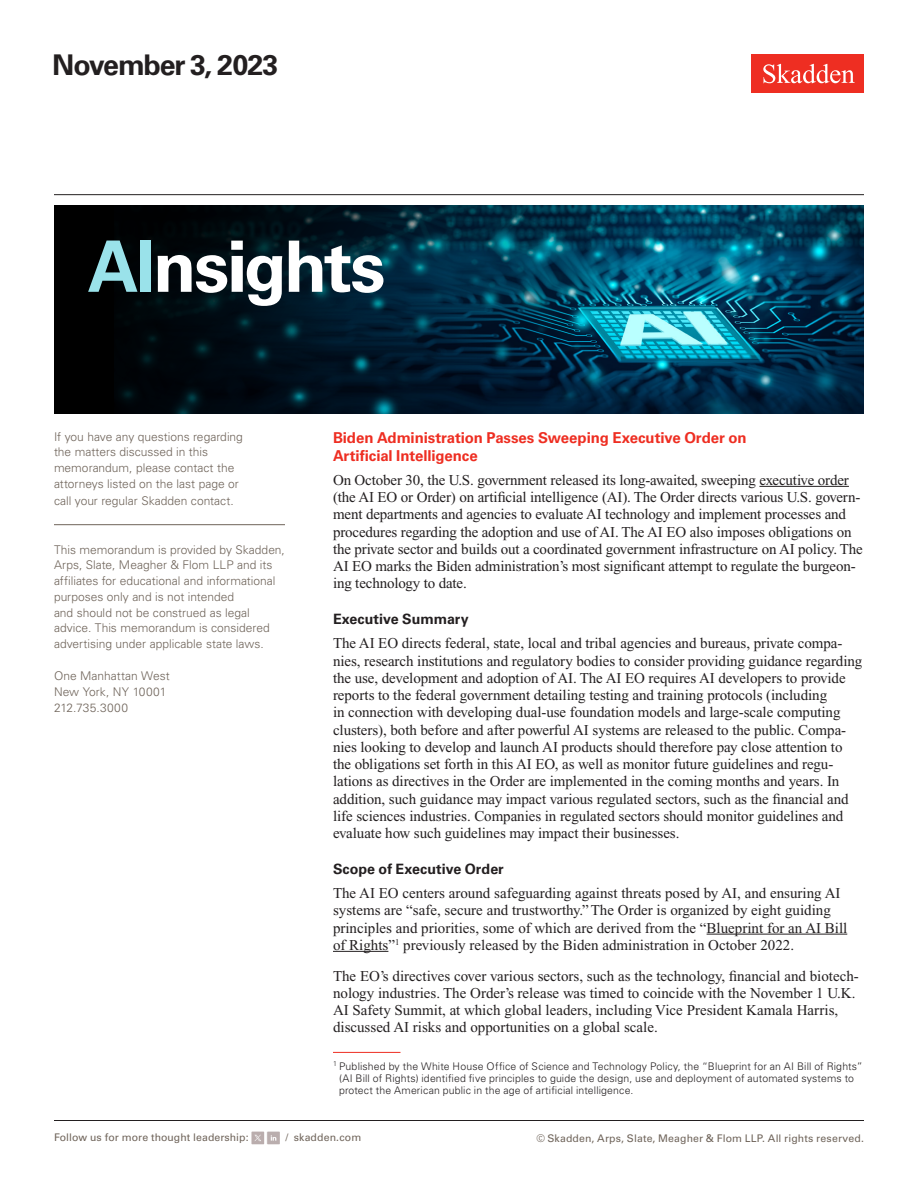
<style>
.page{position:relative;width:918px;height:1188px;background:#fff}
.page>*{position:absolute;margin:0;border:0;box-sizing:border-box;transform-origin:0 0}
.Title_date{font:700 28.5px "Univers LT Std";letter-spacing:-.035em;color:#231f20}
.Main_Body{font:15px/17.2px "Times New Roman PS Std";letter-spacing:-.005em;color:#231f20}
.First_Level_Heading{font:700 15px/18px "Univers LT Std";letter-spacing:-.005em;color:#ee2e22}
.Second_Level_Heading{font:700 14.25px "Univers LT Std";color:#231f20}
.Sidebar_body_rule_above{font:300 12px/15.8px "Univers LT Std";color:#6f645a}
.Sidebar_body_rule_below{font:300 12px/15.8px "Univers LT Std";color:#6f645a}
.Firm_Address{font:300 12px/15.8px "Univers LT Std";color:#6f645a}
.Footnote{font:300 10.5px/12px "Univers LT Std";letter-spacing:.015em;color:#231f20}
.t1{font:10.5px "Univers LT Std";letter-spacing:.01em;color:#6f645a}
</style>
<div class="page">
<hr style="left:54px;top:1120px;width:810px;height:1px;background:#231f20">
<hr style="left:54px;top:194px;width:810px;height:1px;background:#231f20">
<div style="left:251px;top:1132px;width:13px;height:12px;background:#baadad"></div>
<svg style="left:255px;top:1135px;width:6px;height:6px"></svg>
<div style="left:267px;top:1132px;width:13px;height:12px;background:#baaeae"></div>
<svg style="left:271px;top:1135px;width:5px;height:6px"></svg>
<div style="left:752px;top:54px;width:112px;height:39px;background:#ee2e22"></div>
<svg style="left:763px;top:64px;width:92px;height:19px"></svg>
<hr style="left:759px;top:486px;width:90px;height:1px;background:#231f20">
<hr style="left:707px;top:934px;width:140px;height:1px;background:#231f20">
<hr style="left:333px;top:951px;width:55px;height:1px;background:#231f20">
<hr style="left:333px;top:1052px;width:67px;height:1px;background:#ee2e22">
<img style="left:711px;top:206px;width:153px;height:208px">
<svg style="left:54px;top:206px;width:657px;height:208px"></svg>
<hr style="left:54px;top:524px;width:231px;height:1px;background:#6f645a">
<svg style="left:88px;top:241px;width:49px;height:51px"></svg>
<div style="left:140px;top:240px;width:11px;height:52px;background:#9ae2ea"></div>
<svg style="left:158px;top:241px;width:124px;height:65px"></svg>
<svg style="left:289px;top:241px;width:94px;height:52px"></svg>
<p class="Title_date" style="left:52px;top:48px;width:228px">November 3, 2023</p>
<p class="Sidebar_body_rule_below" style="left:54px;top:429px;width:190px">If you have any questions regarding the matters discussed in this memorandum, please contact the attorneys listed on the last page or</p>
<p class="Sidebar_body_rule_below" style="left:54px;top:493px;width:181px">call your regular Skadden contact.</p>
<p class="Sidebar_body_rule_above" style="left:54px;top:541px;width:232px">This memorandum is provided by Skadden, Arps, Slate, Meagher &amp; Flom LLP and its affiliates for educational and informational purposes only and is not intended<br>and should not be construed as legal advice. This memorandum is considered advertising under applicable state laws.</p>
<p class="Firm_Address" style="left:54px;top:668px;width:117px">One Manhattan West<br>New York, NY 10001<br>212.735.3000</p>
<h1 class="First_Level_Heading" style="left:333px;top:429px;width:415px">Biden Administration Passes Sweeping Executive Order on<br>Artificial Intelligence</h1>
<p class="Main_Body" style="left:333px;top:471px;width:531px">On October 30, the U.S. government released its long-awaited, sweeping executive order (the AI EO or Order) on artificial intelligence (AI). The Order directs various U.S. govern&shy;ment departments and agencies to evaluate AI technology and implement processes and procedures regarding the adoption and use of AI. The AI EO also imposes obligations on the private sector and builds out a coordinated government infrastructure on AI policy. The AI EO marks the Biden administration’s most significant attempt to regulate the burgeon&shy;ing technology to date.</p>
<h2 class="Second_Level_Heading" style="left:333px;top:611px;width:137px">Executive Summary</h2>
<p class="Main_Body" style="left:333px;top:635px;width:531px">The AI EO directs federal, state, local and tribal agencies and bureaus, private compa&shy;nies, research institutions and regulatory bodies to consider providing guidance regarding the use, development and adoption of AI. The AI EO requires AI developers to provide reports to the federal government detailing testing and training protocols (including<br>in connection with developing dual-use foundation models and large-scale computing clusters), both before and after powerful AI systems are released to the public. Compa&shy;nies looking to develop and launch AI products should therefore pay close attention to the obligations set forth in this AI EO, as well as monitor future guidelines and regu&shy;lations as directives in the Order are implemented in the coming months and years. In addition, such guidance may impact various regulated sectors, such as the financial and life sciences industries. Companies in regulated sectors should monitor guidelines and evaluate how such guidelines may impact their businesses.</p>
<h2 class="Second_Level_Heading" style="left:333px;top:861px;width:172px">Scope of Executive Order</h2>
<p class="Main_Body" style="left:333px;top:885px;width:516px">The AI EO centers around safeguarding against threats posed by AI, and ensuring AI systems are “safe, secure and trustworthy.” The Order is organized by eight guiding principles and priorities, some of which are derived from the “Blueprint for an AI Bill of Rights”<sup>1</sup> previously released by the Biden administration in October 2022.</p>
<p class="Main_Body" style="left:333px;top:967px;width:527px">The EO’s directives cover various sectors, such as the technology, financial and biotech&shy;nology industries. The Order’s release was timed to coincide with the November 1 U.K.<br>AI Safety Summit, at which global leaders, including Vice President Kamala Harris, discussed AI risks and opportunities on a global scale.</p>
<p class="Footnote" style="left:339px;top:1061px;width:525px;text-indent:-6px"><sup>1</sup> Published by the White House Office of Science and Technology Policy, the “Blueprint for an AI Bill of Rights” (AI Bill of Rights) identified five principles to guide the design, use and deployment of automated systems to protect the American public in the age of artificial intelligence.</p>
<p class="t1" style="left:54px;top:1131px;width:196px">Follow us for more thought leadership:</p>
<p class="t1" style="left:285px;top:1131px;width:77px">/ skadden.com</p>
<p class="t1" style="left:536px;top:1132px;width:329px">© Skadden, Arps, Slate, Meagher &amp; Flom LLP. All rights reserved.</p>
</div>
